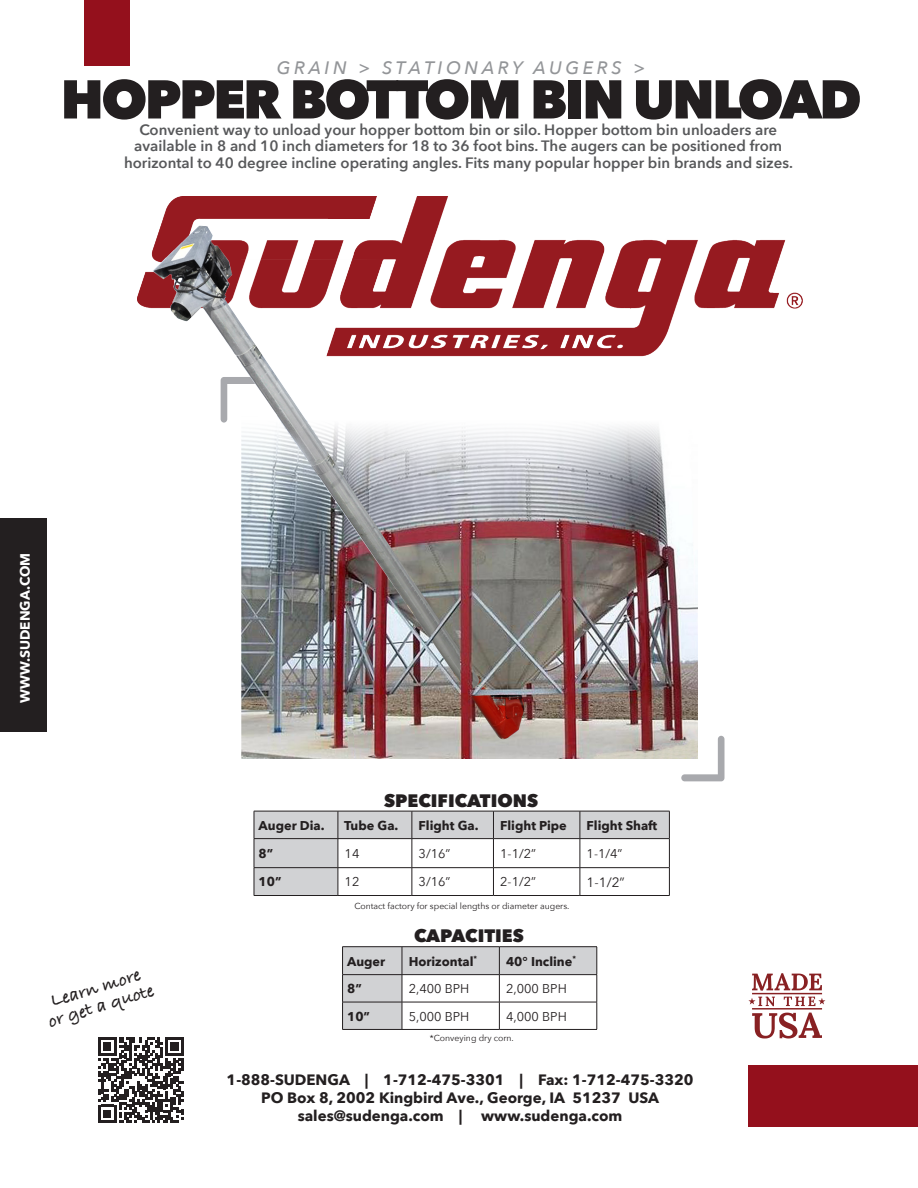
<style>
.page{position:relative;width:918px;height:1188px;background:#fff}
.page>*{position:absolute;margin:0;border:0;box-sizing:border-box;transform-origin:0 0}
.t1{font:800 54px "Avenir Next";letter-spacing:-.05em;color:#231f20}
.t2{font:700 18.9px/18.9px "Bradley Hand ITCTT";color:#231f20;text-align:center}
.Subhead_tables{font:800 18px "Avenir Next";color:#231f20}
.t3{font:italic 500 18px "Avenir Next";letter-spacing:.2em;color:#939598}
.t4{font:600 15px/16.5px "Avenir Next";color:#57585a;text-align:center}
.Body_text{font:700 15px "Avenir Next";color:#231f20}
.Body_text-2{font:700 13.5px "Avenir Next";color:#fff}
.Table_1_Text{font:13.5px "Avenir Next";color:#231f20}
.Table_1_Text-2{font:12.75px "Avenir Next";color:#231f20}
.Table_1_Text_Bold_Ce{font:700 12.75px "Avenir Next";color:#231f20}
.Table_1_Text_Bold{font:700 12.75px "Avenir Next";color:#231f20}
.Small_Type{font:8.7px "Avenir Next";color:#231f20}
</style>
<div class="page">
<img style="left:163px;top:196px;width:640px;height:113px">
<div style="left:84px;top:0;width:46px;height:66px;background:#94101c"></div>
<div style="left:748px;top:1066px;width:170px;height:61px;background:#94101c"></div>
<svg style="left:98px;top:1037px;width:85px;height:86px"></svg>
<svg style="left:681px;top:736px;width:44px;height:45px"></svg>
<div style="left:0;top:518px;width:46px;height:214px;background:#231f20"></div>
<img style="left:137px;top:217px;width:561px;height:541px">
<svg style="left:748px;top:973px;width:77px;height:66px"></svg>
<svg style="left:254px;top:811px;width:416px;height:85px"></svg>
<hr style="left:254px;top:895px;width:84px;height:1px;background:#231f20">
<hr style="left:342px;top:1029px;width:60px;height:1px;background:#231f20">
<hr style="left:402px;top:1029px;width:97px;height:1px;background:#231f20">
<hr style="left:499px;top:1029px;width:98px;height:1px;background:#231f20">
<hr style="left:402px;top:946px;width:97px;height:1px;background:#231f20">
<hr style="left:499px;top:946px;width:98px;height:1px;background:#231f20">
<hr style="left:342px;top:946px;width:60px;height:1px;background:#231f20">
<svg style="left:342px;top:947px;width:256px;height:82px"></svg>
<p class="t3" style="left:277px;top:52px;width:370px">GRAIN &gt; STATIONARY AUGERS &gt;</p>
<p class="t1" style="left:61px;top:66px;width:803px">HOPPER BOTTOM BIN UNLOAD</p>
<p class="t4" style="left:124px;top:121px;width:671px">Convenient way to unload your hopper bottom bin or silo. Hopper bottom bin unloaders are available in 8 and 10 inch diameters for 18 to 36 foot bins. The augers can be positioned from horizontal to 40 degree incline operating angles. Fits many popular hopper bin brands and sizes.</p>
<p class="Body_text-2" style="left:13px;top:703px;width:151px;rotate:-90deg">WWW.SUDENGA.COM</p>
<p class="t2" style="left:40px;top:994px;width:111px;rotate:-17deg">Learn more or get a quote</p>
<p class="Subhead_tables" style="left:384px;top:789px;width:156px">SPECIFICATIONS</p>
<p class="Table_1_Text_Bold" style="left:259px;top:814px;width:68px">Auger Dia.</p>
<p class="Table_1_Text_Bold_Ce" style="left:344px;top:814px;width:56px">Tube Ga.</p>
<p class="Table_1_Text_Bold_Ce" style="left:419px;top:814px;width:61px">Flight Ga.</p>
<p class="Table_1_Text_Bold_Ce" style="left:500px;top:814px;width:68px">Flight Pipe</p>
<p class="Table_1_Text_Bold_Ce" style="left:587px;top:814px;width:72px">Flight Shaft</p>
<p class="Table_1_Text_Bold" style="left:259px;top:843px;width:16px">8”</p>
<p class="Table_1_Text-2" style="left:345px;top:843px;width:16px">14</p>
<p class="Table_1_Text-2" style="left:419px;top:843px;width:33px">3/16”</p>
<p class="Table_1_Text-2" style="left:500px;top:843px;width:37px">1-1/2”</p>
<p class="Table_1_Text-2" style="left:587px;top:843px;width:37px">1-1/4”</p>
<p class="Table_1_Text_Bold" style="left:259px;top:871px;width:24px">10”</p>
<p class="Table_1_Text-2" style="left:345px;top:871px;width:16px">12</p>
<p class="Table_1_Text-2" style="left:419px;top:871px;width:33px">3/16”</p>
<p class="Table_1_Text-2" style="left:500px;top:871px;width:37px">2-1/2”</p>
<p class="Table_1_Text" style="left:587px;top:871px;width:40px">1-1/2”</p>
<p class="Small_Type" style="left:354px;top:898px;width:217px">Contact factory for special lengths or diameter augers.</p>
<p class="Subhead_tables" style="left:414px;top:925px;width:111px">CAPACITIES</p>
<p class="Table_1_Text_Bold" style="left:347px;top:950px;width:40px">Auger</p>
<p class="Table_1_Text_Bold_Ce" style="left:409px;top:950px;width:70px">Horizontal<sup>*</sup></p>
<p class="Table_1_Text_Bold_Ce" style="left:506px;top:950px;width:71px">40° Incline<sup>*</sup></p>
<p class="Table_1_Text_Bold" style="left:347px;top:978px;width:16px">8”</p>
<p class="Table_1_Text-2" style="left:409px;top:978px;width:62px">2,400 BPH</p>
<p class="Table_1_Text-2" style="left:506px;top:978px;width:62px">2,000 BPH</p>
<p class="Table_1_Text_Bold" style="left:347px;top:1005px;width:24px">10”</p>
<p class="Table_1_Text-2" style="left:409px;top:1005px;width:62px">5,000 BPH</p>
<p class="Table_1_Text-2" style="left:506px;top:1005px;width:62px">4,000 BPH</p>
<p class="Small_Type" style="left:430px;top:1030px;width:85px">*Conveying dry corn.</p>
<p class="Body_text" style="left:227px;top:1067px;width:468px">1-888-SUDENGA | 1-712-475-3301 | Fax: 1-712-475-3320</p>
<p class="Body_text" style="left:261px;top:1085px;width:400px">PO Box 8, 2002 Kingbird Ave., George, IA 51237 USA</p>
<p class="Body_text" style="left:298px;top:1103px;width:166px">sales@sudenga.com |</p>
<p class="Body_text" style="left:481px;top:1103px;width:143px">www.sudenga.com</p>
</div>
